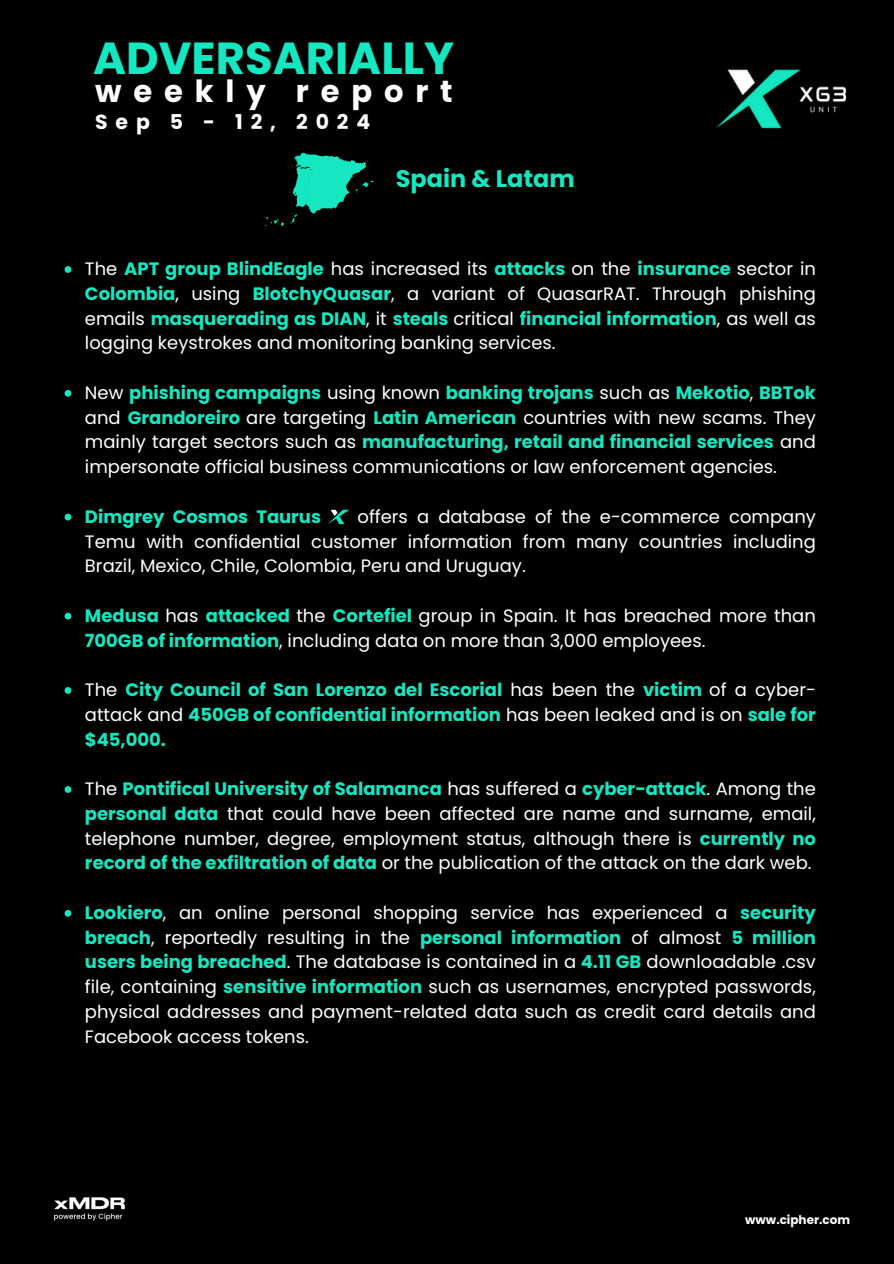
<style>
.page{position:relative;width:894px;height:1264px;background:#fff}
.page>*{position:absolute;margin:0;border:0;box-sizing:border-box;transform-origin:0 0}
.t1{font:700 44.85px "Poppins";color:#15e7c1}
.t2{font:700 30.6px "Poppins";letter-spacing:.385em;color:#fff}
.t3{font:700 24px "Poppins";color:#15e7c1}
.t4{font:700 20.4px "Poppins";letter-spacing:.385em;color:#fff}
.t5{font:18px/24.8px "Poppins";color:#fff;text-align:justify}
.t6{font:700 18px/24.8px "Poppins";color:#15e7c1;text-align:justify}
.t7{font:700 12px "Poppins";color:#fff}
.s1{font-weight:700;color:#15e7c1}
.s2{font-weight:400;color:#fff}
</style>
<div class="page">
<div style="left:0;top:0;width:893px;height:1263px;background:#000"></div>
<img style="left:716px;top:69px;width:131px;height:60px">
<svg style="left:265px;top:152px;width:108px;height:74px"></svg>
<svg style="left:65px;top:266px;width:6px;height:7px"></svg>
<svg style="left:65px;top:390px;width:6px;height:6px"></svg>
<svg style="left:65px;top:513px;width:6px;height:7px"></svg>
<svg style="left:65px;top:612px;width:6px;height:7px"></svg>
<svg style="left:65px;top:687px;width:6px;height:6px"></svg>
<svg style="left:65px;top:786px;width:6px;height:6px"></svg>
<svg style="left:65px;top:910px;width:6px;height:6px"></svg>
<img style="left:328px;top:509px;width:21px;height:16px">
<img style="left:54px;top:1197px;width:71px;height:24px">
<p class="t1" style="left:93px;top:27px;width:362px">ADVERSARIALLY</p>
<p class="t2" style="left:95px;top:70px;width:359px">weekly report</p>
<p class="t4" style="left:95px;top:107px;width:276px">Sep 5 - 12, 2024</p>
<p class="t3" style="left:396px;top:162px;width:180px">Spain &amp; Latam</p>
<h2 class="t5" style="left:85px;top:256px;width:732px">The <span class="s1">APT group BlindEagle</span> has increased its <span class="s1">attacks</span> on the <span class="s1">insurance</span> sector in <span class="s1">Colombia</span>, using <span class="s1">BlotchyQuasar</span>, a variant of QuasarRAT. Through phishing emails <span class="s1">masquerading as DIAN</span>, it <span class="s1">steals</span> critical <span class="s1">financial information</span>, as well as logging keystrokes and monitoring banking services.</h2>
<p class="t5" style="left:85px;top:380px;width:732px">New <span class="s1">phishing campaigns</span> using known <span class="s1">banking trojans</span> such as <span class="s1">Mekotio</span>, <span class="s1">BBTok </span>and <span class="s1">Grandoreiro</span> are targeting <span class="s1">Latin American</span> countries with new scams. They mainly target sectors such as <span class="s1">manufacturing, retail and financial services</span> and impersonate official business communications or law enforcement agencies.</p>
<p class="t6" style="left:85px;top:504px;width:237px">Dimgrey Cosmos Taurus</p>
<p class="t5" style="left:85px;top:504px;width:732px;text-indent:272px">offers a database of the e-commerce company Temu with confidential customer information from many countries including Brazil, Mexico, Chile, Colombia, Peru and Uruguay.</p>
<h3 class="t5" style="left:85px;top:603px;width:732px"><span class="s1">Medusa</span> has <span class="s1">attacked</span> the <span class="s1">Cortefiel</span> group in Spain. It has breached more than<br><span class="s1">700GB of information</span>, including data on more than 3,000 employees.</h3>
<p class="t6" style="left:85px;top:677px;width:732px"><span class="s2">The</span> City Council of San Lorenzo del Escorial <span class="s2">has been the</span> victim <span class="s2">of a cyber&shy;attack and</span> 450GB of confidential information <span class="s2">has been leaked and is on</span> sale for $45,000.</p>
<p class="t5" style="left:85px;top:776px;width:732px">The <span class="s1">Pontifical University of Salamanca</span> has suffered a <span class="s1">cyber-attack</span>. Among the <span class="s1">personal data</span> that could have been affected are name and surname, email, telephone number, degree, employment status, although there is <span class="s1">currently no record of the exfiltration of data</span> or the publication of the attack on the dark web.</p>
<p class="t5" style="left:85px;top:900px;width:732px"><span class="s1">Lookiero</span>, an online personal shopping service has experienced a <span class="s1">security breach</span>, reportedly resulting in the <span class="s1">personal information</span> of almost <span class="s1">5 million users being breached</span>. The database is contained in a <span class="s1">4.11 GB</span> downloadable .csv file, containing <span class="s1">sensitive information</span> such as usernames, encrypted passwords, physical addresses and payment-related data such as credit card details and Facebook access tokens.</p>
<p class="t7" style="left:745px;top:1210px;width:106px">www.cipher.com</p>
</div>
